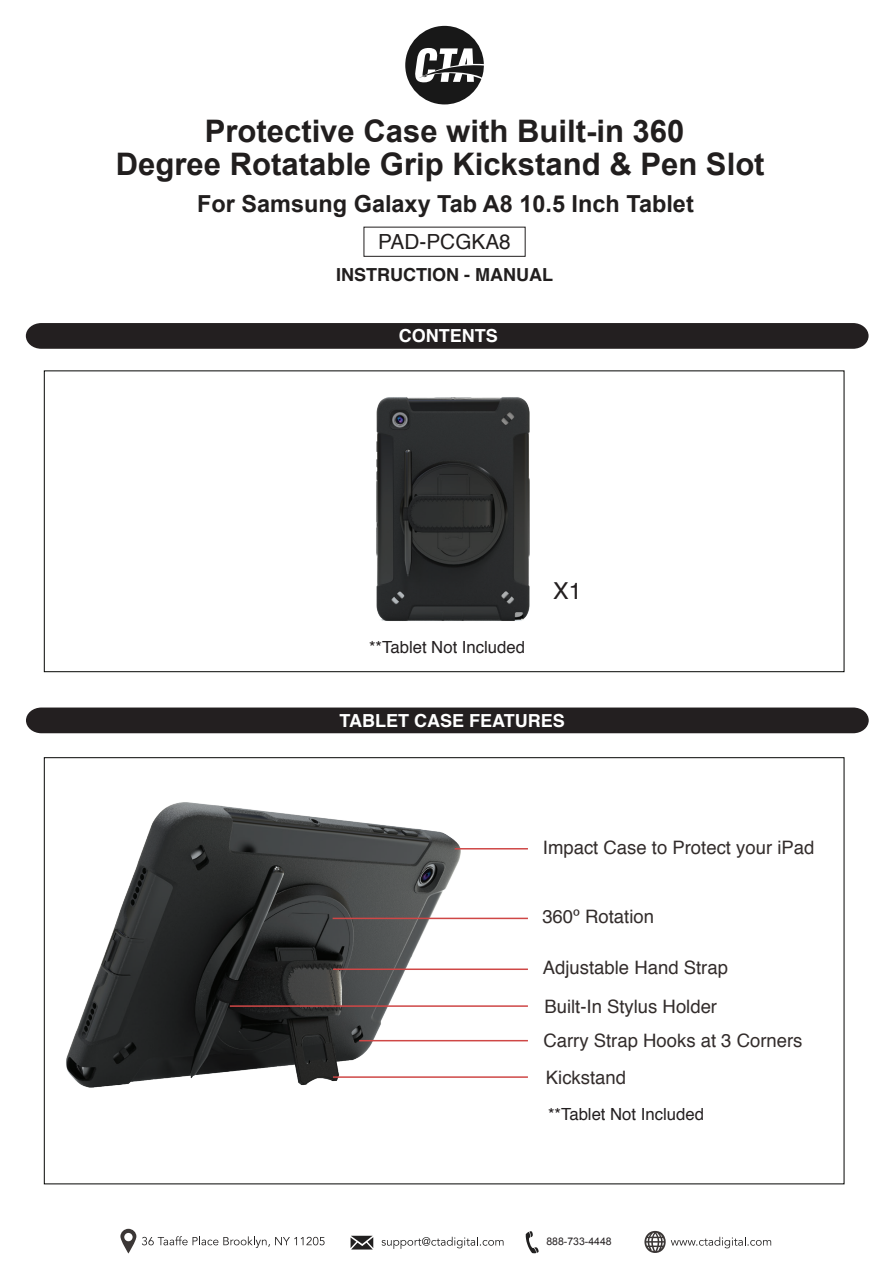
<style>
.page{position:relative;width:893px;height:1263px;background:#fff}
.page>*{position:absolute;margin:0;border:0;box-sizing:border-box;transform-origin:0 0}
.t1{font:700 31.05px/33px "Arial";color:#211e1e;text-align:center}
.t2{font:700 23.4px "Arial";color:#211e1e}
.t3{font:23.4px "Helvetica";color:#231f20}
.t4{font:20.85px "Helvetica";color:#211e1e}
.t5{font:18.45px "Helvetica";color:#322c2b}
.t6{font:700 18px "Helvetica";color:#fff}
.t7{font:700 18px "Helvetica";color:#211e1e}
.t8{font:16.65px "Helvetica";color:#231f20}
.t9{font:10.5px "Arial";color:#231f20}
</style>
<div class="page">
<img style="left:66px;top:802px;width:404px;height:286px">
<svg style="left:405px;top:26px;width:79px;height:78px"></svg>
<hr style="left:359px;top:1040px;width:169px;height:1px;background:#cf4746">
<hr style="left:333px;top:918px;width:195px;height:1px;background:#cf4746">
<hr style="left:333px;top:968px;width:195px;height:2px;background:#cf4746">
<hr style="left:455px;top:848px;width:73px;height:1px;background:#cf4746">
<svg style="left:526px;top:1231px;width:13px;height:22px"></svg>
<svg style="left:351px;top:1236px;width:22px;height:13px"></svg>
<svg style="left:142px;top:1236px;width:183px;height:12px"></svg>
<svg style="left:382px;top:1237px;width:121px;height:12px"></svg>
<svg style="left:644px;top:1231px;width:127px;height:22px"></svg>
<svg style="left:120px;top:1229px;width:16px;height:24px"></svg>
<svg style="left:26px;top:323px;width:842px;height:26px;background:#262223"></svg>
<img style="left:302px;top:370px;width:300px;height:251px">
<div style="left:26px;top:707px;width:843px;height:26px;background:#231f20"></div>
<hr style="left:230px;top:1005px;width:298px;height:2px;background:#cf4746">
<hr style="left:333px;top:1076px;width:195px;height:2px;background:#cf4746">
<div style="left:364px;top:227px;width:161px;height:30px;border:1px solid #211e1e"></div>
<h1 class="t1" style="left:116px;top:115px;width:650px">Protective Case with Built-in 360<br>Degree Rotatable Grip Kickstand &amp; Pen Slot</h1>
<p class="t2" style="left:197px;top:188px;width:498px">For Samsung Galaxy Tab A8 10.5 Inch Tablet</p>
<p class="t4" style="left:378px;top:226px;width:134px">PAD-PCGKA8</p>
<p class="t7" style="left:336px;top:260px;width:218px">INSTRUCTION - MANUAL</p>
<p class="t6" style="left:399px;top:321px;width:100px">CONTENTS</p>
<p class="t8" style="left:369px;top:634px;width:158px">**Tablet Not Included</p>
<p class="t3" style="left:553px;top:572px;width:30px">X1</p>
<p class="t6" style="left:339px;top:706px;width:227px">TABLET CASE FEATURES</p>
<p class="t5" style="left:543px;top:833px;width:273px">Impact Case to Protect your iPad</p>
<p class="t5" style="left:542px;top:903px;width:113px">360º Rotation</p>
<p class="t5" style="left:543px;top:953px;width:187px">Adjustable Hand Strap</p>
<p class="t5" style="left:544px;top:992px;width:174px">Built-In Stylus Holder</p>
<p class="t5" style="left:543px;top:1026px;width:261px">Carry Strap Hooks at 3 Corners</p>
<p class="t5" style="left:546px;top:1063px;width:82px">Kickstand</p>
<p class="t8" style="left:548px;top:1101px;width:158px">**Tablet Not Included</p>
<p class="t9" style="left:546px;top:1235px;width:67px">888-733-4448</p>
</div>
